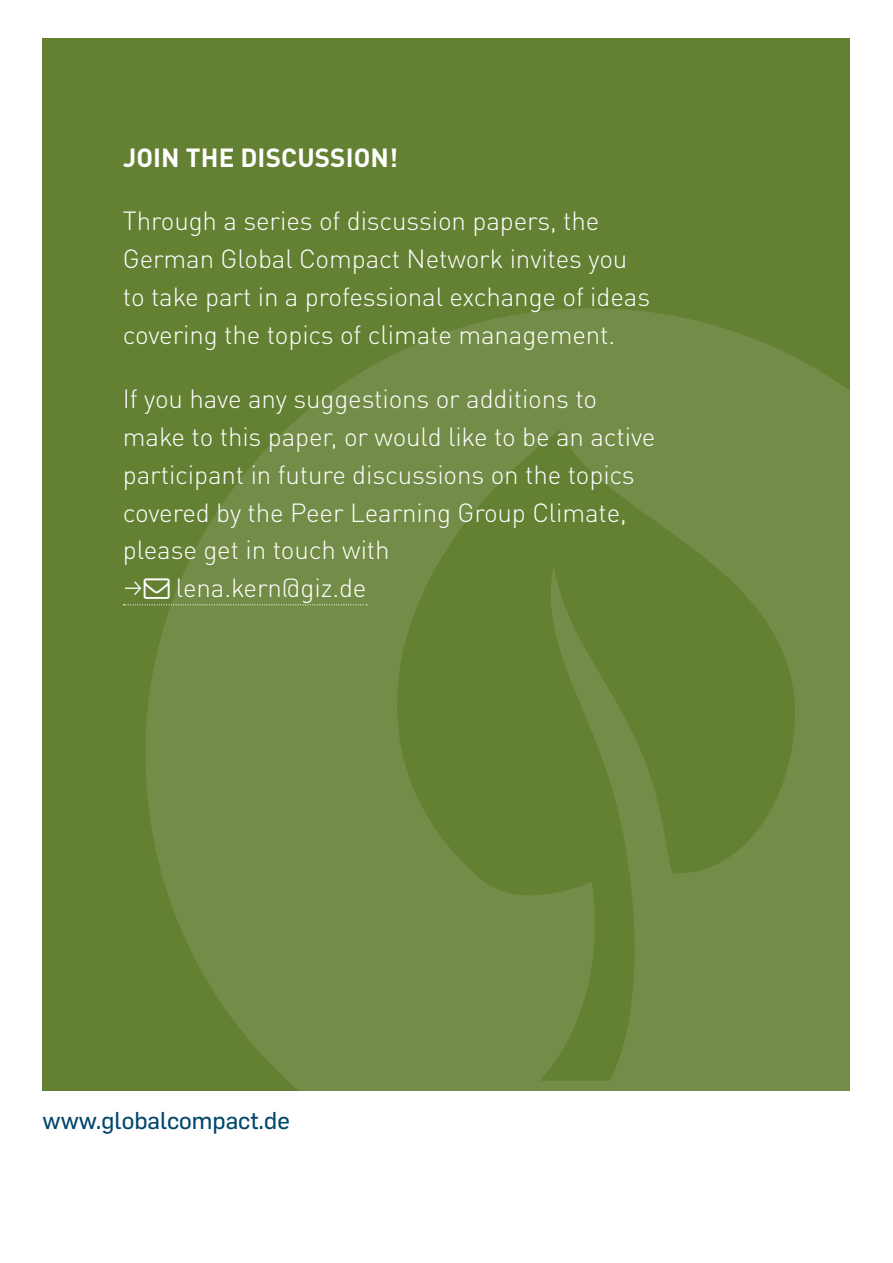
<style>
.page{position:relative;width:893px;height:1263px;background:#fff}
.page>*{position:absolute;margin:0;border:0;box-sizing:border-box;transform-origin:0 0}
.t1{font:300 25.95px/38px "DINOT";letter-spacing:-.005em;color:#fff}
.t2{font:700 25.95px "DINOT";letter-spacing:.005em;color:#fff}
.t3{font:24px "Flama Basic";color:#00466c}
</style>
<div class="page">
<div style="left:43px;top:38px;width:807px;height:1052px;background:#648033"></div>
<svg style="left:145px;top:308px;width:705px;height:782px;fill:#738c47"></svg>
<svg style="left:123px;top:579px;width:244px;height:26px"></svg>
<p class="t2" style="left:123px;top:137px;width:277px">JOIN THE DISCUSSION!</p>
<p class="t1" style="left:123px;top:200px;width:529px">Through a series of discussion papers, the German Global Compact Network invites you to take part in a professional exchange of ideas covering the topics of climate management.</p>
<p class="t1" style="left:123px;top:378px;width:476px">If you have any suggestions or additions to</p>
<p class="t1" style="left:123px;top:416px;width:534px">make to this paper, or would like to be an active</p>
<p class="t1" style="left:123px;top:454px;width:513px">participant in future discussions on the topics</p>
<p class="t1" style="left:123px;top:491px;width:505px">covered by the Peer Learning Group Climate,</p>
<p class="t1" style="left:123px;top:529px;width:268px">please get in touch with</p>
<p class="t1" style="left:176px;top:567px;width:192px">lena.kern@giz.de</p>
<p class="t3" style="left:43px;top:1103px;width:249px">www.globalcompact.de</p>
</div>
